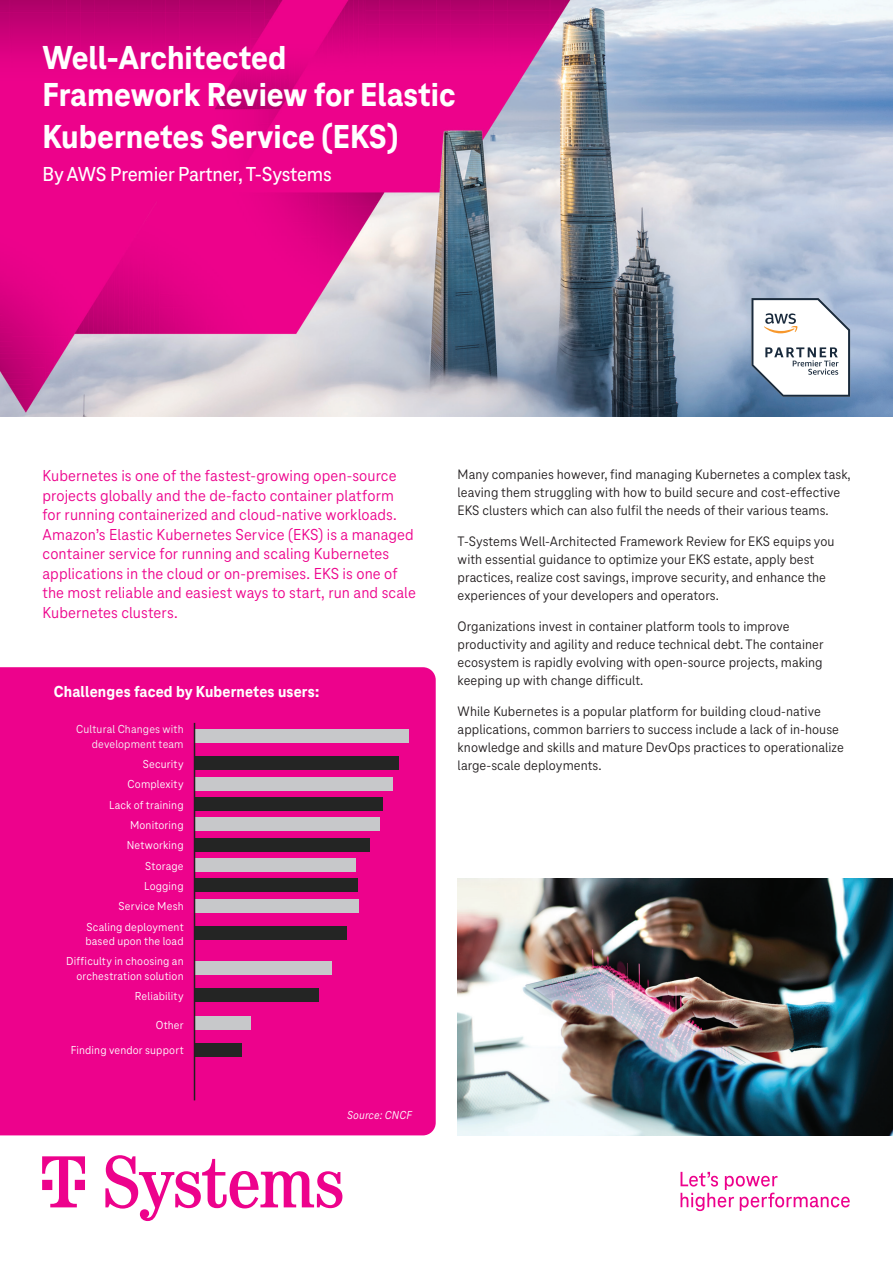
<style>
.page{position:relative;width:893px;height:1263px;background:#fff}
.page>*{position:absolute;margin:0;border:0;box-sizing:border-box;transform-origin:0 0}
.t1{font:800 34.5px/37.5px "Tele Neo";color:#fff}
.t2{font:500 21px "Tele Neo";letter-spacing:-.01em;color:#fff}
.t3{font:16.5px/19.5px "Tele Neo";letter-spacing:.005em;color:#ed028c}
.t4{font:800 16.5px "Tele Neo";letter-spacing:.01em;color:#fff}
.t5{font:14.25px/18px "Tele Neo";letter-spacing:.005em;color:#231f20}
.t6{font:12px/20.2px "Tele Neo";letter-spacing:.015em;color:#fff;text-align:right}
.t7{font:12px/14.4px "Tele Neo";letter-spacing:.015em;color:#f5f5f6;text-align:right}
.t8{font:italic 12px "Tele Neo";letter-spacing:.015em;color:#fff}
</style>
<div class="page">
<img style="left:0;top:0;width:893px;height:417px">
<svg style="left:42px;top:1155px;width:300px;height:66px"></svg>
<svg style="left:680px;top:1172px;width:170px;height:39px"></svg>
<svg style="left:751px;top:298px;width:99px;height:99px"></svg>
<div style="left:0;top:667px;width:436px;height:468px;background:#ed028c"></div>
<div style="left:195px;top:729px;width:213px;height:14px;background:#c7c8ca"></div>
<div style="left:195px;top:757px;width:203px;height:13px;background:#242524"></div>
<div style="left:195px;top:838px;width:174px;height:13px;background:#242524"></div>
<div style="left:195px;top:961px;width:136px;height:13px;background:#c7c8ca"></div>
<div style="left:195px;top:797px;width:188px;height:14px;background:#242524"></div>
<div style="left:195px;top:879px;width:163px;height:13px;background:#242524"></div>
<div style="left:195px;top:1044px;width:46px;height:13px;background:#242524"></div>
<div style="left:195px;top:777px;width:197px;height:13px;background:#c7c8ca"></div>
<div style="left:195px;top:858px;width:161px;height:14px;background:#c7c8ca"></div>
<div style="left:195px;top:989px;width:123px;height:13px;background:#242524"></div>
<div style="left:195px;top:818px;width:184px;height:13px;background:#c7c8ca"></div>
<div style="left:195px;top:926px;width:151px;height:14px;background:#242524"></div>
<div style="left:195px;top:899px;width:164px;height:13px;background:#c7c8ca"></div>
<div style="left:195px;top:1016px;width:56px;height:14px;background:#c7c8ca"></div>
<img style="left:458px;top:878px;width:435px;height:257px">
<hr style="left:194px;top:723px;width:1px;height:377px;background:#231f20">
<h1 class="t1" style="left:43px;top:39px;width:414px">Well-Architected<br>Framework Review for Elastic</h1>
<h1 class="t1" style="left:43px;top:118px;width:357px">Kubernetes Service (EKS)</h1>
<h2 class="t2" style="left:43px;top:162px;width:291px">By AWS Premier Partner, T-Systems</h2>
<p class="t3" style="left:43px;top:466px;width:375px">Kubernetes is one of the fastest-growing open-source projects globally and the de-facto container platform for running containerized and cloud-native workloads.<br>Amazon’s Elastic Kubernetes Service (EKS) is a managed container service for running and scaling Kubernetes applications in the cloud or on-premises. EKS is one of the most reliable and easiest ways to start, run and scale Kubernetes clusters.</p>
<p class="t5" style="left:458px;top:466px;width:395px">Many companies however, find managing Kubernetes a complex task, leaving them struggling with how to build secure and cost-effective<br>EKS clusters which can also fulfil the needs of their various teams.</p>
<p class="t5" style="left:458px;top:532px;width:378px">T-Systems Well-Architected Framework Review for EKS equips you with essential guidance to optimize your EKS estate, apply best practices, realize cost savings, improve security, and enhance the experiences of your developers and operators.</p>
<p class="t5" style="left:458px;top:617px;width:367px">Organizations invest in container platform tools to improve productivity and agility and reduce technical debt. The container ecosystem is rapidly evolving with open-source projects, making keeping up with change difficult.</p>
<p class="t5" style="left:458px;top:702px;width:388px">While Kubernetes is a popular platform for building cloud-native applications, common barriers to success include a lack of in-house knowledge and skills and mature DevOps practices to operationalize large-scale deployments.</p>
<p class="t4" style="left:54px;top:682px;width:267px">Challenges faced by Kubernetes users:</p>
<p class="t7" style="left:76px;top:722px;width:109px">Cultural Changes with development team</p>
<p class="t6" style="left:109px;top:754px;width:76px">Security<br>Complexity<br>Lack of training<br>Monitoring<br>Networking<br>Storage<br>Logging<br>Service Mesh</p>
<p class="t6" style="left:85px;top:919px;width:100px;line-height:14.4px;text-align:left">Scaling deployment based upon the load</p>
<p class="t6" style="left:66px;top:954px;width:119px;line-height:14.4px">Difficulty in choosing an orchestration solution</p>
<p class="t6" style="left:135px;top:986px;width:50px">Reliability</p>
<p class="t6" style="left:156px;top:1015px;width:29px">Other</p>
<p class="t6" style="left:71px;top:1040px;width:114px">Finding vendor support</p>
<p class="t8" style="left:347px;top:1109px;width:67px">Source: CNCF</p>
</div>
